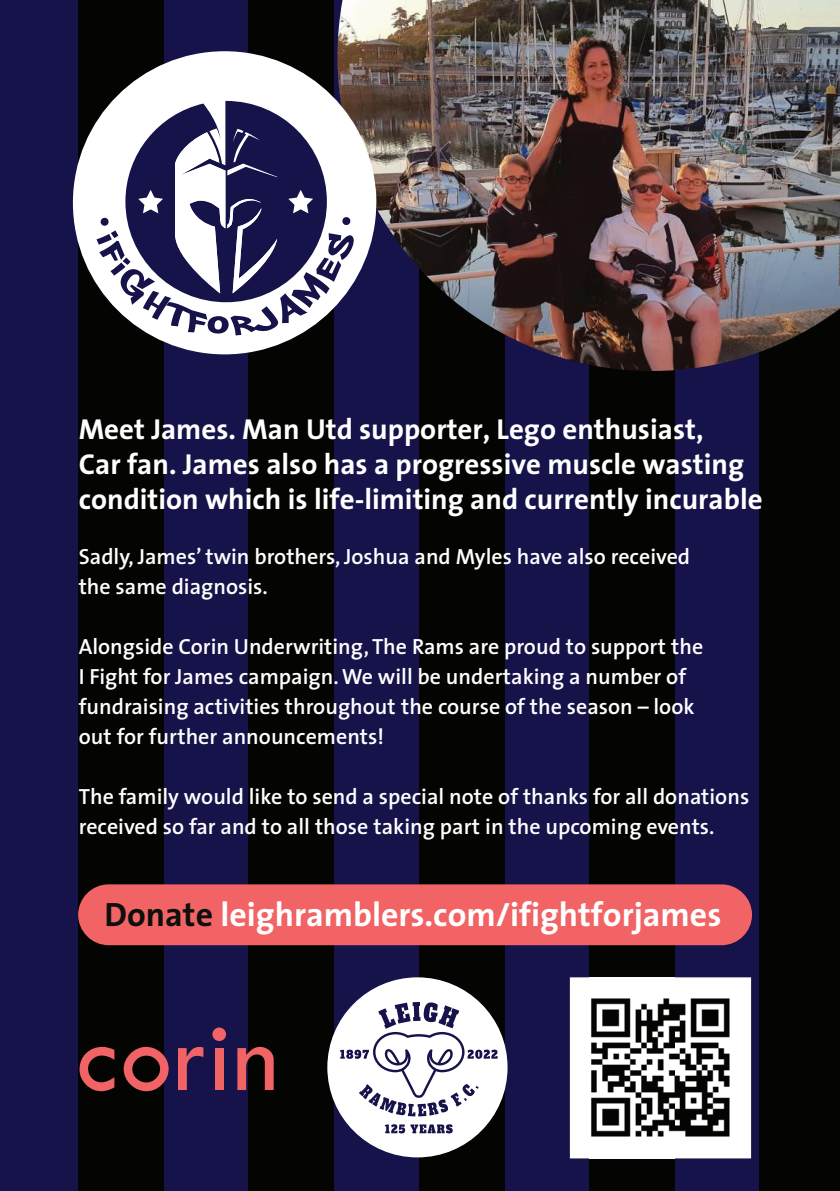
<style>
.page{position:relative;width:840px;height:1191px;background:#fff}
.page>*{position:absolute;margin:0;border:0;box-sizing:border-box;transform-origin:0 0}
.t1{font:700 33.8px "The Sans";color:#fff}
.t2{font:700 29px/34.8px "The Sans";color:#fff}
.t3{font:600 22px/30px "The Sans";color:#fff}
.s1{color:#0e100e}
</style>
<div class="page">
<div style="left:0;top:0;width:839px;height:1191px;background:#16124a"></div>
<div style="left:78px;top:0;width:86px;height:1191px;background:#040503"></div>
<div style="left:248px;top:0;width:86px;height:1191px;background:#040503"></div>
<div style="left:418px;top:0;width:86px;height:1191px;background:#040503"></div>
<div style="left:588px;top:0;width:86px;height:1191px;background:#040503"></div>
<div style="left:759px;top:0;width:80px;height:1191px;background:#040503"></div>
<svg style="left:79px;top:1047px;width:35px;height:44px"></svg>
<svg style="left:124px;top:1047px;width:44px;height:44px"></svg>
<svg style="left:178px;top:1047px;width:25px;height:43px"></svg>
<svg style="left:212px;top:1027px;width:14px;height:14px"></svg>
<div style="left:215px;top:1048px;width:8px;height:42px;background:#f16364"></div>
<svg style="left:237px;top:1047px;width:36px;height:43px"></svg>
<img style="left:337px;top:0;width:502px;height:371px">
<div style="left:73px;top:51px;width:303px;height:303px;background:#fff;border-radius:50%"></div>
<svg style="left:96px;top:101px;width:258px;height:234px"></svg>
<div style="left:327px;top:977px;width:180px;height:180px;background:#fff;border-radius:50%"></div>
<svg style="left:384px;top:1124px;width:68px;height:9px"></svg>
<svg style="left:340px;top:1002px;width:157px;height:114px"></svg>
<img style="left:569px;top:977px;width:181px;height:181px">
<img style="left:588px;top:977px;width:86px;height:181px">
<div style="left:78px;top:884px;width:673px;height:61px;background:#f16364;border-radius:30px"></div>
<h2 class="t2" style="left:79px;top:411px;width:685px">Meet James. Man Utd supporter, Lego enthusiast,<br>Car fan. James also has a progressive muscle wasting condition which is life-limiting and currently incurable</h2>
<p class="t3" style="left:79px;top:541px;width:612px">Sadly, James’ twin brothers, Joshua and Myles have also received the same diagnosis.</p>
<p class="t3" style="left:79px;top:631px;width:625px">Alongside Corin Underwriting, The Rams are proud to support the I Fight for James campaign. We will be undertaking a number of fundraising activities throughout the course of the season – look out for further announcements!</p>
<p class="t3" style="left:79px;top:781px;width:671px">The family would like to send a special note of thanks for all donations received so far and to all those taking part in the upcoming events.</p>
<h1 class="t1" style="left:104px;top:886px;width:618px"><span class="s1">Donate</span> leighramblers.com/ifightforjames</h1>
</div>
